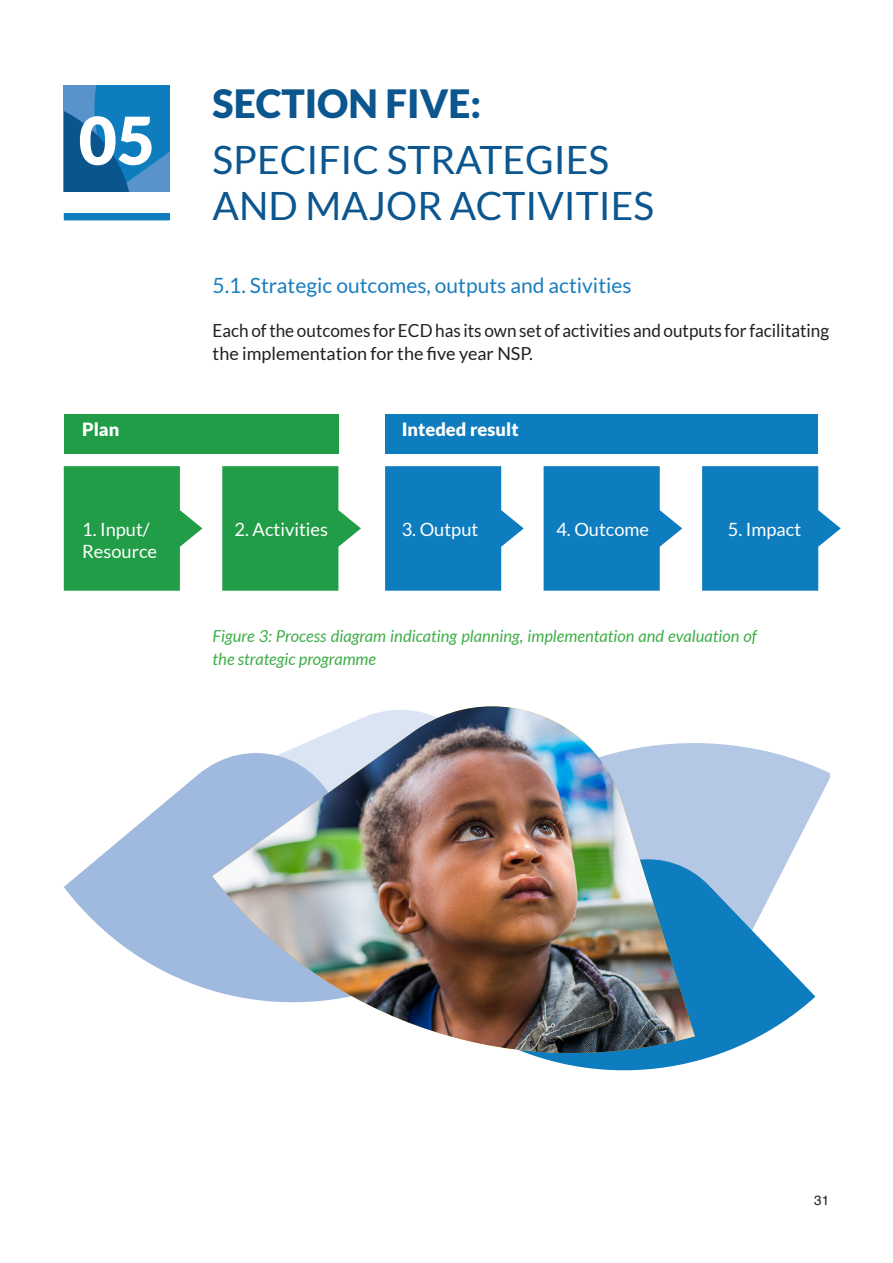
<style>
.page{position:relative;width:893px;height:1263px;background:#fff}
.page>*{position:absolute;margin:0;border:0;box-sizing:border-box;transform-origin:0 0}
.t1{font:900 66px "Lato";color:#fff}
.t2{font:39px/46.8px "Lato";color:#0b568f}
.t3{font:900 39px "Lato";color:#0b568f}
.Sub_Title{font:21px "Lato";color:#197dbf}
.t4{font:18.3px/21.9px "Lato";color:#fff}
.t5{font:900 18.3px "Lato";color:#fff}
.Body{font:18px/22.5px "Lato";color:#231f20;scale:.95 1}
.Figure{font:italic 16.5px/22.5px "Lato";color:#40ae49}
.t6{font:13.5px "Helvetica";color:#231f20}
</style>
<div class="page">
<svg style="left:64px;top:85px;width:106px;height:106px;background:#1a75b1"></svg>
<div style="left:64px;top:213px;width:106px;height:7px;background:#0d7dbe"></div>
<svg style="left:64px;top:466px;width:138px;height:125px;background:#40aa60"></svg>
<svg style="left:222px;top:466px;width:139px;height:125px;background:#41ab61"></svg>
<svg style="left:385px;top:466px;width:139px;height:125px;background:#308fc8"></svg>
<svg style="left:544px;top:466px;width:138px;height:125px;background:#2f8ec7"></svg>
<svg style="left:702px;top:466px;width:139px;height:125px;background:#308fc8"></svg>
<div style="left:64px;top:415px;width:274px;height:39px;background:#229d47"></div>
<div style="left:385px;top:415px;width:433px;height:39px;background:#0e7dbf"></div>
<svg style="left:64px;top:765px;width:148px;height:226px;fill:#9fb9df"></svg>
<svg style="left:695px;top:743px;width:134px;height:254px;fill:#b4c7e5"></svg>
<svg style="left:695px;top:843px;width:120px;height:219px"></svg>
<img style="left:212px;top:706px;width:483px;height:365px">
<p class="t1" style="left:79px;top:102px;width:78px">05</p>
<p class="t3" style="left:213px;top:81px;width:270px">SECTION FIVE:</p>
<p class="t2" style="left:213px;top:136px;width:443px">SPECIFIC STRATEGIES<br>AND MAJOR ACTIVITIES</p>
<p class="Sub_Title" style="left:213px;top:274px;width:421px">5.1. Strategic outcomes, outputs and activities</p>
<p class="Body" style="left:213px;top:319px;width:650px">Each of the outcomes for ECD has its own set of activities and outputs for facilitating the implementation for the five year NSP.</p>
<p class="t5" style="left:82px;top:419px;width:39px">Plan</p>
<p class="t5" style="left:402px;top:419px;width:118px">Inteded result</p>
<p class="t4" style="left:82px;top:519px;width:77px">1. Input/<br>Resource</p>
<p class="t4" style="left:235px;top:519px;width:95px">2. Activities</p>
<p class="t4" style="left:402px;top:519px;width:78px">3. Output</p>
<p class="t4" style="left:556px;top:519px;width:94px">4. Outcome</p>
<p class="t4" style="left:728px;top:519px;width:75px">5. Impact</p>
<p class="Figure" style="left:213px;top:625px;width:546px">Figure 3: Process diagram indicating planning, implementation and evaluation of the strategic programme</p>
<p class="t6" style="left:814px;top:1190px;width:17px">31</p>
</div>
